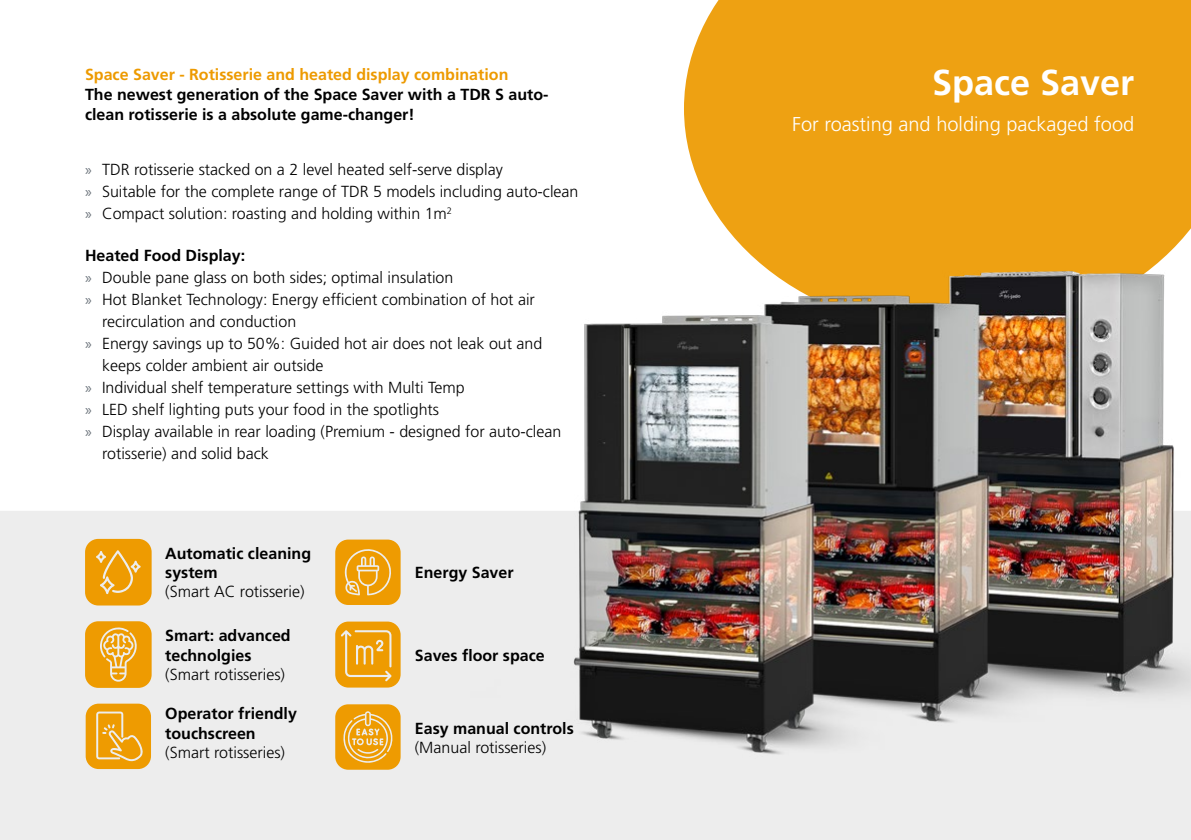
<style>
.page{position:relative;width:1191px;height:840px;background:#fff}
.page>*{position:absolute;margin:0;border:0;box-sizing:border-box;transform-origin:0 0}
.t1{font:700 36px "Frutiger LT Std";color:#fff}
.t2{font:300 20px "Frutiger LT Std";color:#fff}
.t3{font:300 16px/22px "Frutiger LT Std";color:#000}
.t4{font:700 16px/19.2px "Frutiger LT Std";color:#000}
.t5{font:700 16px "Frutiger LT Std";color:#ed9a00}
.s1{font-family:"Myriad Pro";font-weight:400;color:#6a727a}
</style>
<div class="page">
<div style="left:0;top:511px;width:1191px;height:328px;background:#ededed"></div>
<div style="left:684px;top:0;width:507px;height:262px;background:#eea112"></div>
<img style="left:421px;top:262px;width:770px;height:573px">
<svg style="left:85px;top:538px;width:67px;height:67px;background:#eda621"></svg>
<svg style="left:85px;top:621px;width:67px;height:66px;background:#eda92a"></svg>
<svg style="left:86px;top:703px;width:65px;height:65px;background:#eda725"></svg>
<svg style="left:335px;top:539px;width:65px;height:65px;background:#eda827"></svg>
<svg style="left:335px;top:704px;width:65px;height:65px;background:#edaa2e"></svg>
<svg style="left:335px;top:621px;width:65px;height:66px;background:#eda929"></svg>
<p class="t5" style="left:85px;top:65px;width:425px">Space Saver - Rotisserie and heated display combination</p>
<p class="t4" style="left:85px;top:85px;width:465px;line-height:20px">The newest generation of the Space Saver with a TDR S auto&shy;clean rotisserie is a absolute game-changer!</p>
<p class="t3" style="left:85px;top:159px;width:495px"><span class="s1">»</span> TDR rotisserie stacked on a 2 level heated self-serve display<br><span class="s1">»</span> Suitable for the complete range of TDR 5 models including auto-clean <span class="s1">»</span> Compact solution: roasting and holding within 1m<sup>2</sup></p>
<p class="t4" style="left:85px;top:246px;width:162px">Heated Food Display:</p>
<p class="t3" style="left:85px;top:267px;width:370px"><span class="s1">»</span> Double pane glass on both sides; optimal insulation</p>
<p class="t3" style="left:85px;top:289px;width:451px"><span class="s1">»</span> Hot Blanket Technology: Energy efficient combination of hot air</p>
<p class="t3" style="left:102px;top:311px;width:196px">recirculation and conduction</p>
<p class="t3" style="left:85px;top:333px;width:459px"><span class="s1">»</span> Energy savings up to 50%: Guided hot air does not leak out and</p>
<p class="t3" style="left:102px;top:355px;width:223px">keeps colder ambient air outside</p>
<p class="t3" style="left:85px;top:377px;width:381px"><span class="s1">»</span> Individual shelf temperature settings with Multi Temp</p>
<p class="t3" style="left:85px;top:399px;width:355px"><span class="s1">»</span> LED shelf lighting puts your food in the spotlights</p>
<p class="t3" style="left:85px;top:421px;width:478px"><span class="s1">»</span> Display available in rear loading (Premium - designed for auto-clean</p>
<p class="t3" style="left:102px;top:443px;width:168px">rotisserie) and solid back</p>
<p class="t4" style="left:165px;top:543px;width:147px">Automatic cleaning system</p>
<p class="t3" style="left:165px;top:580px;width:141px">(Smart AC rotisserie)</p>
<p class="t4" style="left:165px;top:626px;width:127px">Smart: advanced technolgies</p>
<p class="t3" style="left:165px;top:663px;width:121px">(Smart rotisseries)</p>
<p class="t4" style="left:165px;top:704px;width:133px">Operator friendly touchscreen</p>
<p class="t3" style="left:165px;top:741px;width:121px">(Smart rotisseries)</p>
<p class="t4" style="left:415px;top:563px;width:100px">Energy Saver</p>
<p class="t4" style="left:415px;top:645px;width:131px">Saves floor space</p>
<p class="t4" style="left:415px;top:718px;width:160px">Easy manual controls</p>
<p class="t3" style="left:415px;top:736px;width:133px">(Manual rotisseries)</p>
<h1 class="t1" style="left:932px;top:62px;width:204px">Space Saver</h1>
<p class="t2" style="left:792px;top:112px;width:343px">For roasting and holding packaged food</p>
</div>
